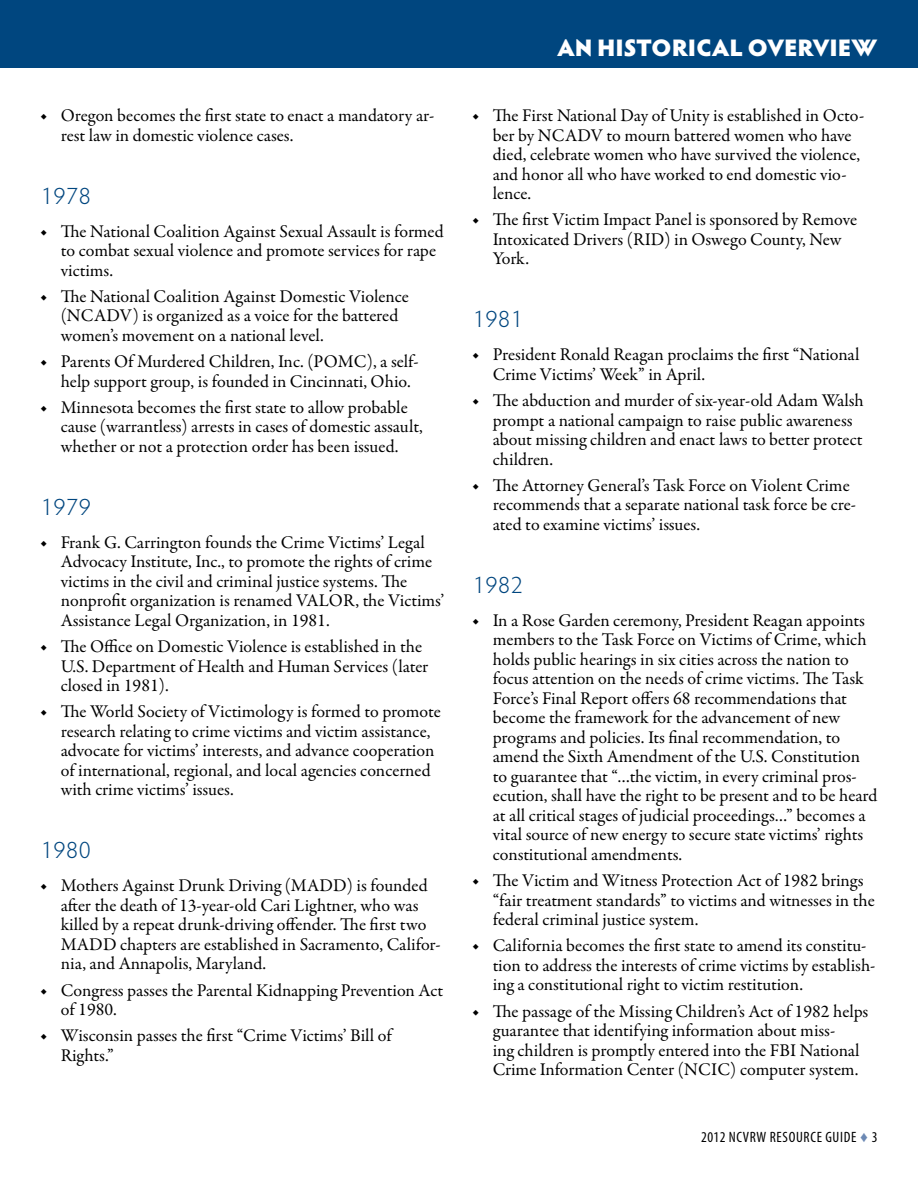
<style>
.page{position:relative;width:918px;height:1188px;background:#fff}
.page>*{position:absolute;margin:0;border:0;box-sizing:border-box;transform-origin:0 0}
.t1{font:900 24px "Hypatia Sans Pro";letter-spacing:-.01em;color:#fff}
.t2{font:300 24px "Hypatia Sans Pro";letter-spacing:.025em;color:#00467f}
.t3{font:18px/19.5px "Garamond Premr Pro";color:#000}
.t4{font:condensed 15px "Myriad Pro";letter-spacing:.045em;color:#000}
.s1{font-family:"Century";font-stretch:normal;color:#6c89b4}
</style>
<div class="page">
<div style="left:0;top:0;width:918px;height:68px;background:#00467f"></div>
<p class="t3" style="left:61px;top:106px;width:375px;text-indent:-20px">◆ Oregon becomes the first state to enact a mandatory ar&shy;rest law in domestic violence cases.</p>
<h2 class="t2" style="left:41px;top:180px;width:52px">1978</h2>
<p class="t3" style="left:61px;top:222px;width:385px;text-indent:-20px">◆ The National Coalition Against Sexual Assault is formed to combat sexual violence and promote services for rape victims.</p>
<p class="t3" style="left:61px;top:287px;width:350px;text-indent:-20px">◆ The National Coalition Against Domestic Violence (NCADV) is organized as a voice for the battered women’s movement on a national level.</p>
<p class="t3" style="left:61px;top:352px;width:359px;text-indent:-20px">◆ Parents Of Murdered Children, Inc. (POMC), a self&shy;help support group, is founded in Cincinnati, Ohio.</p>
<p class="t3" style="left:61px;top:398px;width:364px;text-indent:-20px">◆ Minnesota becomes the first state to allow probable cause (warrantless) arrests in cases of domestic assault, whether or not a protection order has been issued.</p>
<h2 class="t2" style="left:41px;top:491px;width:52px">1979</h2>
<p class="t3" style="left:61px;top:533px;width:385px;text-indent:-20px">◆ Frank G. Carrington founds the Crime Victims’ Legal Advocacy Institute, Inc., to promote the rights of crime victims in the civil and criminal justice systems. The nonprofit organization is renamed VALOR, the Victims’ Assistance Legal Organization, in 1981.</p>
<p class="t3" style="left:61px;top:637px;width:369px;text-indent:-20px">◆ The Office on Domestic Violence is established in the<br>U.S. Department of Health and Human Services (later closed in 1981).</p>
<p class="t3" style="left:61px;top:702px;width:382px;text-indent:-20px">◆ The World Society of Victimology is formed to promote research relating to crime victims and victim assistance, advocate for victims’ interests, and advance cooperation of international, regional, and local agencies concerned with crime victims’ issues.</p>
<h2 class="t2" style="left:41px;top:834px;width:52px">1980</h2>
<p class="t3" style="left:61px;top:876px;width:382px;text-indent:-20px">◆ Mothers Against Drunk Driving (MADD) is founded after the death of 13-year-old Cari Lightner, who was killed by a repeat drunk-driving offender. The first two MADD chapters are established in Sacramento, Califor&shy;nia, and Annapolis, Maryland.</p>
<p class="t3" style="left:61px;top:981px;width:384px;text-indent:-20px">◆ Congress passes the Parental Kidnapping Prevention Act of 1980.</p>
<p class="t3" style="left:61px;top:1026px;width:333px;text-indent:-20px">◆ Wisconsin passes the first “Crime Victims’ Bill of<br>Rights.”</p>
<h1 class="t1" style="left:557px;top:30px;width:322px">AN HISTORICAL OVERVIEW</h1>
<p class="t3" style="left:493px;top:106px;width:373px;text-indent:-20px">◆ The First National Day of Unity is established in Octo&shy;ber by NCADV to mourn battered women who have died, celebrate women who have survived the violence, and honor all who have worked to end domestic vio&shy;lence.</p>
<p class="t3" style="left:493px;top:210px;width:366px;text-indent:-20px">◆ The first Victim Impact Panel is sponsored by Remove<br>Intoxicated Drivers (RID) in Oswego County, New<br>York.</p>
<h2 class="t2" style="left:473px;top:303px;width:52px">1981</h2>
<p class="t3" style="left:493px;top:345px;width:368px;text-indent:-20px">◆ President Ronald Reagan proclaims the first “National<br>Crime Victims’ Week” in April.</p>
<p class="t3" style="left:493px;top:391px;width:373px;text-indent:-20px">◆ The abduction and murder of six-year-old Adam Walsh prompt a national campaign to raise public awareness about missing children and enact laws to better protect children.</p>
<p class="t3" style="left:493px;top:476px;width:365px;text-indent:-20px">◆ The Attorney General’s Task Force on Violent Crime recommends that a separate national task force be cre&shy;ated to examine victims’ issues.</p>
<h2 class="t2" style="left:473px;top:569px;width:52px">1982</h2>
<p class="t3" style="left:493px;top:611px;width:386px;text-indent:-20px">◆ In a Rose Garden ceremony, President Reagan appoints members to the Task Force on Victims of Crime, which holds public hearings in six cities across the nation to focus attention on the needs of crime victims. The Task Force’s Final Report offers 68 recommendations that become the framework for the advancement of new programs and policies. Its final recommendation, to amend the Sixth Amendment of the U.S. Constitution to guarantee that “…the victim, in every criminal pros&shy;ecution, shall have the right to be present and to be heard at all critical stages of judicial proceedings…” becomes a vital source of new energy to secure state victims’ rights constitutional amendments.</p>
<p class="t3" style="left:493px;top:871px;width:383px;text-indent:-20px">◆ The Victim and Witness Protection Act of 1982 brings “fair treatment standards” to victims and witnesses in the federal criminal justice system.</p>
<p class="t3" style="left:493px;top:936px;width:384px;text-indent:-20px">◆ California becomes the first state to amend its constitu&shy;tion to address the interests of crime victims by establish&shy;ing a constitutional right to victim restitution.</p>
<p class="t3" style="left:493px;top:1002px;width:377px;text-indent:-20px">◆ The passage of the Missing Children’s Act of 1982 helps guarantee that identifying information about miss-<br>ing children is promptly entered into the FBI National Crime Information Center (NCIC) computer system.</p>
<p class="t4" style="left:701px;top:1128px;width:178px">2012 NCVRW RESOURCE GUIDE <span class="s1">♦</span> 3</p>
</div>
